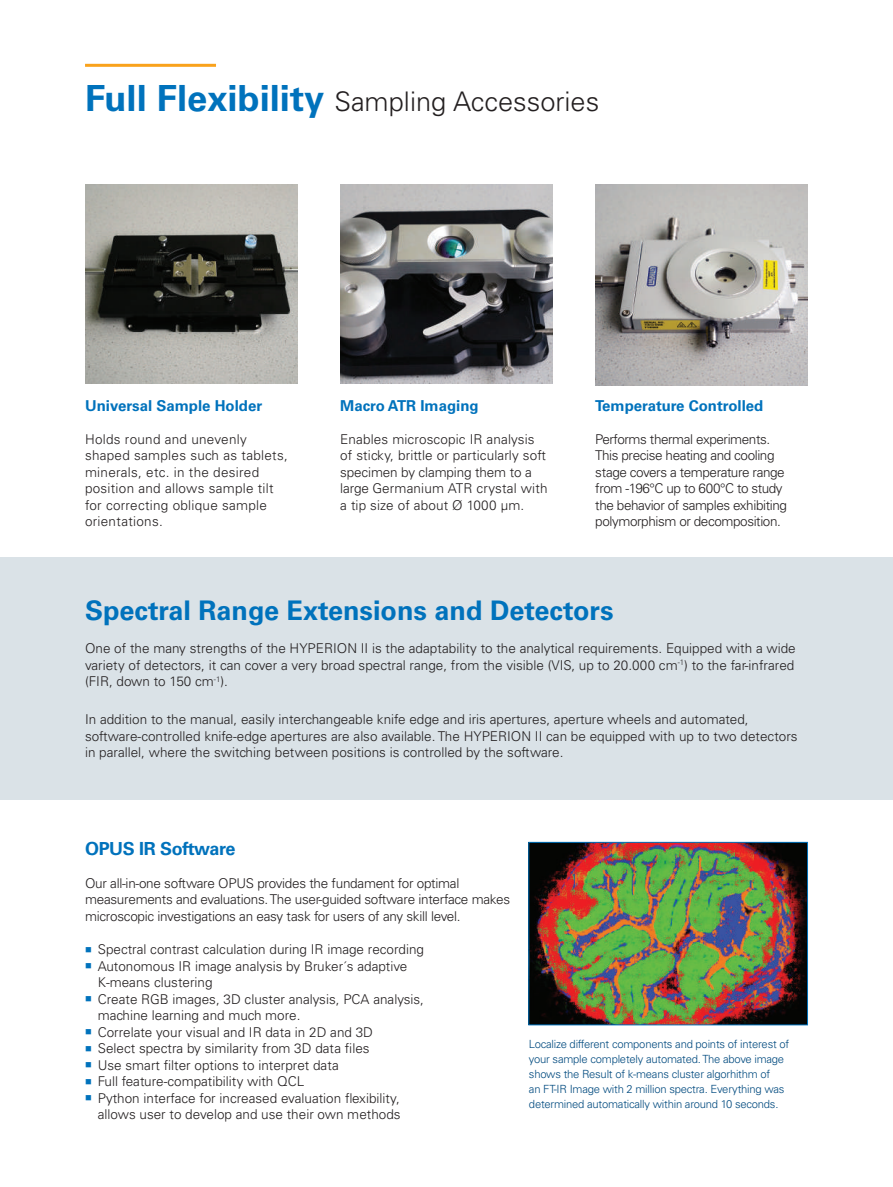
<style>
.page{position:relative;width:893px;height:1187px;background:#fff}
.page>*{position:absolute;margin:0;border:0;box-sizing:border-box;transform-origin:0 0}
.t1{font:700 27px "Univers LT Std";color:#0072bc}
.t2{font:300 27px "Univers LT Std";color:#231f20}
.t3{font:700 18px "Univers LT Std";letter-spacing:-.02em;color:#0072bc}
.t4{font:700 15px "Univers LT Std";color:#0072bc}
.t5{font:300 13.5px/16.5px "Univers LT Std";color:#231f20}
.t6{font:300 13.5px/16.5px "Univers LT Std";letter-spacing:-.02em;color:#231f20}
.t7{font:300 13.5px/16.5px "Univers LT Std";letter-spacing:-.03em;color:#231f20}
.t8{font:300 13.5px/16.5px "Univers LT Std";letter-spacing:.02em;color:#231f20}
.t9{font:300 11.25px/15px "Univers LT Std";letter-spacing:-.02em;color:#004a7f}
.s1{font-weight:700;font-size:36px;color:#0072bc}
.s2{color:#0072bc}
</style>
<div class="page">
<img style="left:85px;top:185px;width:213px;height:199px">
<img style="left:595px;top:185px;width:213px;height:201px">
<img style="left:340px;top:185px;width:213px;height:199px">
<div style="left:0;top:557px;width:893px;height:242px;background:#dae2e7"></div>
<img style="left:530px;top:843px;width:276px;height:180px">
<div style="left:528px;top:841px;width:280px;height:184px;border:1px solid #0072bc"></div>
<hr style="left:85px;top:64px;width:131px;height:3px;background:#f9a21c">
<h1 class="t2" style="left:85px;top:85px;width:516px"><span class="s1">Full Flexibility</span> Sampling Accessories</h1>
<p class="t4" style="left:85px;top:396px;width:179px">Universal Sample Holder</p>
<p class="t8" style="left:85px;top:431px;width:204px">Holds round and unevenly shaped samples such as tablets, minerals, etc. in the desired position and allows sample tilt for correcting oblique sample orientations.</p>
<p class="t4" style="left:340px;top:396px;width:140px">Macro ATR Imaging</p>
<p class="t5" style="left:340px;top:431px;width:209px">Enables microscopic IR analysis of sticky, brittle or particularly soft specimen by clamping them to a large Germanium ATR crystal with a tip size of about Ø 1000 μm.</p>
<p class="t4" style="left:595px;top:396px;width:170px">Temperature Controlled</p>
<p class="t7" style="left:595px;top:431px;width:193px">Performs thermal experiments.<br>This precise heating and cooling stage covers a temperature range from -196°C up to 600°C to study the behavior of samples exhibiting polymorphism or decomposition.</p>
<h1 class="t1" style="left:85px;top:595px;width:530px">Spectral Range Extensions and Detectors</h1>
<p class="t5" style="left:85px;top:640px;width:712px;text-align:justify">One of the many strengths of the HYPERION II is the adaptability to the analytical requirements. Equipped with a wide variety of detectors, it can cover a very broad spectral range, from the visible (VIS, up to 20.000 cm<sup>-1</sup>) to the far-infrared (FIR, down to 150 cm<sup>‑1</sup>).</p>
<p class="t5" style="left:85px;top:711px;width:714px">In addition to the manual, easily interchangeable knife edge and iris apertures, aperture wheels and automated, software-controlled knife-edge apertures are also available. The HYPERION II can be equipped with up to two detectors in parallel, where the switching between positions is controlled by the software.</p>
<h2 class="t3" style="left:85px;top:838px;width:152px">OPUS IR Software</h2>
<p class="t6" style="left:85px;top:874px;width:427px">Our all-in-one software OPUS provides the fundament for optimal measurements and evaluations. The user-guided software interface makes microscopic investigations an easy task for users of any skill level.</p>
<p class="t5" style="left:85px;top:940px;width:341px"><span class="s2">■</span> Spectral contrast calculation during IR image recording</p>
<p class="t5" style="left:98px;top:957px;width:311px;text-indent:-13px"><span class="s2">■</span> Autonomous IR image analysis by Bruker´s adaptive<br>K-means clustering</p>
<p class="t5" style="left:98px;top:990px;width:328px;text-indent:-13px"><span class="s2">■</span> Create RGB images, 3D cluster analysis, PCA analysis, machine learning and much more.</p>
<p class="t5" style="left:85px;top:1023px;width:289px"><span class="s2">■</span> Correlate your visual and IR data in 2D and 3D</p>
<p class="t5" style="left:85px;top:1039px;width:286px"><span class="s2">■</span> Select spectra by similarity from 3D data files</p>
<p class="t5" style="left:85px;top:1056px;width:255px"><span class="s2">■</span> Use smart filter options to interpret data</p>
<p class="t5" style="left:85px;top:1072px;width:221px"><span class="s2">■</span> Full feature-compatibility with QCL</p>
<p class="t5" style="left:85px;top:1089px;width:317px;text-align:right"><span class="s2">■</span> Python interface for increased evaluation flexibility, allows user to develop and use their own methods</p>
<p class="t9" style="left:529px;top:1036px;width:262px">Localize different components and points of interest of your sample completely automated. The above image shows the Result of k-means cluster algorhithm of<br>an FT-IR Image with 2 million spectra. Everything was determined automatically within around 10 seconds.</p>
</div>
